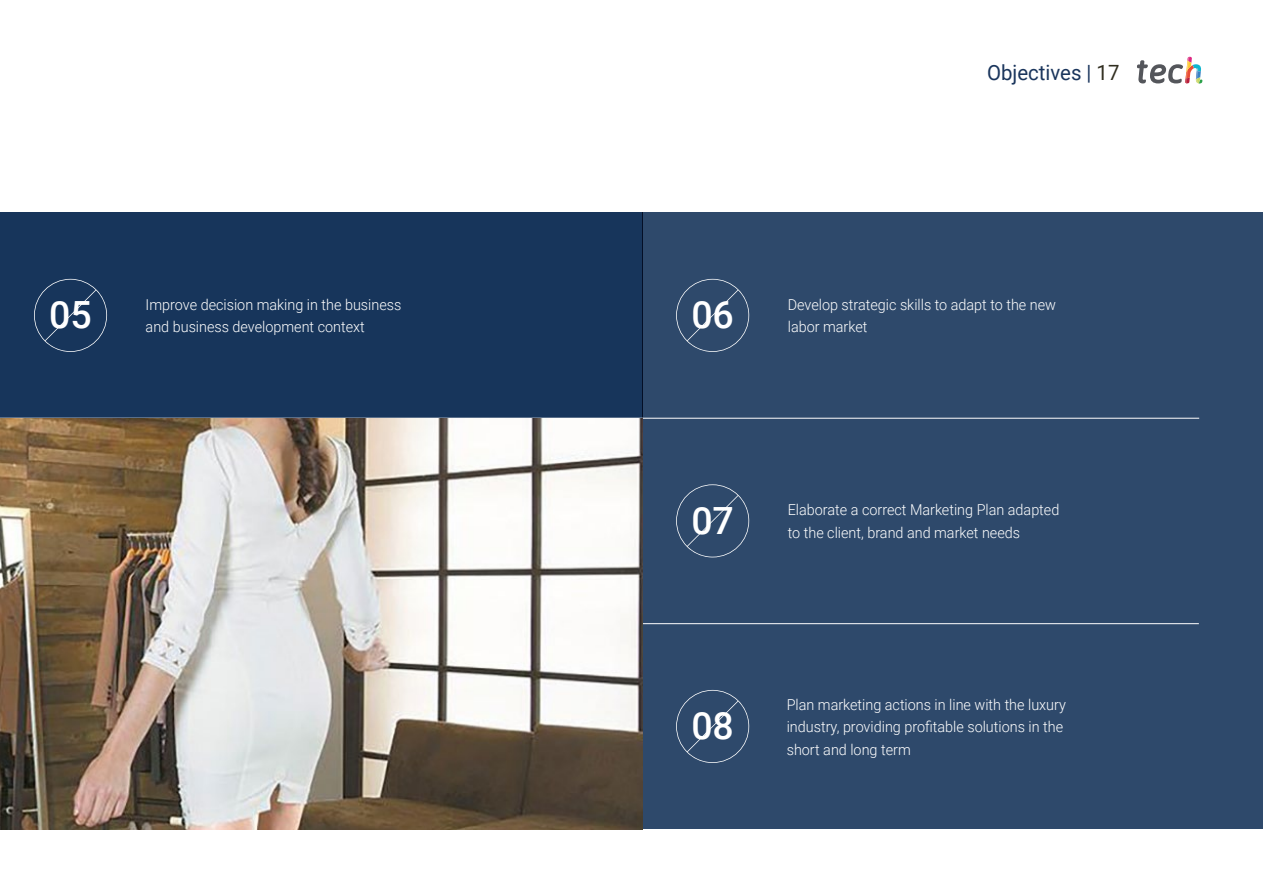
<style>
.page{position:relative;width:1263px;height:893px;background:#fff}
.page>*{position:absolute;margin:0;border:0;box-sizing:border-box;transform-origin:0 0}
.t1{font:500 37.5px "Roboto";color:#fff}
.t2{font:21px "Roboto";color:#1a355c}
.t3{font:300 15px/22.5px "Roboto";color:#fff;scale:.96 1}
.s1{color:#312e20}
</style>
<div class="page">
<svg style="left:1137px;top:57px;width:65px;height:27px"></svg>
<div style="left:0;top:213px;width:642px;height:616px;background:#17355b"></div>
<div style="left:642px;top:213px;width:621px;height:616px;background:#2e496b"></div>
<svg style="left:34px;top:279px;width:73px;height:73px"></svg>
<svg style="left:676px;top:484px;width:73px;height:73px"></svg>
<svg style="left:676px;top:279px;width:73px;height:73px"></svg>
<svg style="left:676px;top:690px;width:73px;height:73px"></svg>
<hr style="left:0;top:418px;width:1199px;height:1px;background:#fff">
<hr style="left:0;top:623px;width:1199px;height:1px;background:#fff">
<img style="left:0;top:418px;width:642px;height:411px">
<h2 class="t2" style="left:987px;top:57px;width:134px">Objectives | <span class="s1">17</span></h2>
<h1 class="t1" style="left:49px;top:288px;width:44px">05</h1>
<p class="t3" style="left:146px;top:293px;width:268px">Improve decision making in the business and business development context</p>
<p class="t3" style="left:788px;top:293px;width:281px">Develop strategic skills to adapt to the new labor market</p>
<h1 class="t1" style="left:691px;top:288px;width:44px">06</h1>
<h1 class="t1" style="left:691px;top:494px;width:44px">07</h1>
<p class="t3" style="left:788px;top:498px;width:284px">Elaborate a correct Marketing Plan adapted to the client, brand and market needs</p>
<h1 class="t1" style="left:691px;top:699px;width:44px">08</h1>
<p class="t3" style="left:787px;top:692px;width:292px">Plan marketing actions in line with the luxury industry, providing profitable solutions in the short and long term</p>
</div>
